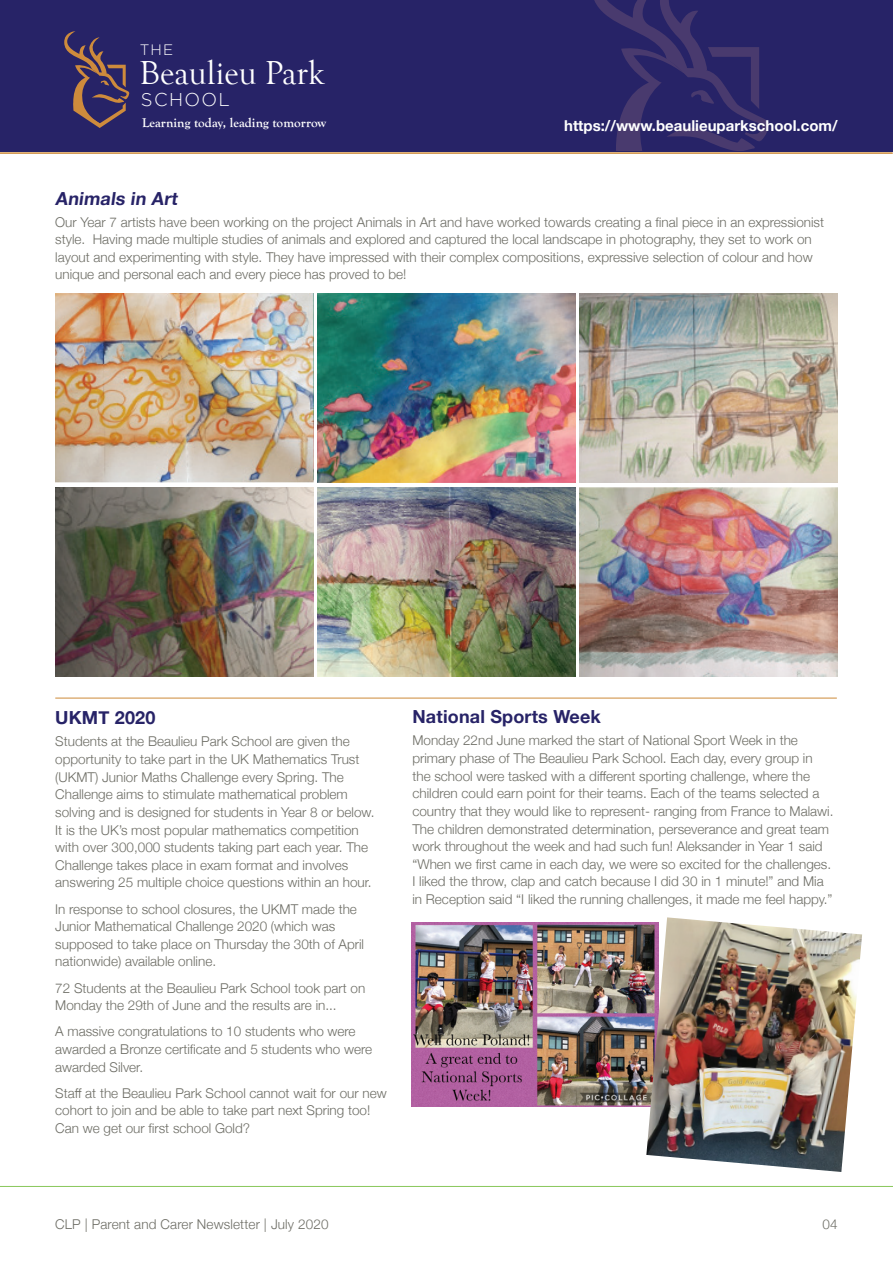
<style>
.page{position:relative;width:893px;height:1263px;background:#fff}
.page>*{position:absolute;margin:0;border:0;box-sizing:border-box;transform-origin:0 0}
.t1{font:34.2px "Goudy Old Style T";color:#fff}
.t2{font:300 18.45px "Gotham";letter-spacing:.075em;color:#fff}
.t3{font:700 18px "Helvetica Neue";letter-spacing:.01em;color:#272367}
.t4{font:700 15px "Helvetica Neue";color:#fff}
.t5{font:300 15px "Gotham";letter-spacing:.075em;color:#fff}
.t6{font:300 13.5px/17.7px "Helvetica Neue";color:#6d6d65}
.t7{font:700 13.2px "Goudy Old Style T";letter-spacing:.005em;color:#fff}
</style>
<div class="page">
<hr style="left:892px;top:0;width:1px;height:153px;background:#a91d41">
<div style="left:0;top:0;width:893px;height:152px;background:#272367"></div>
<hr style="left:0;top:1186px;width:893px;height:1px;background:#88c75a">
<hr style="left:0;top:152px;width:892px;height:2px;background:#cd8a39">
<svg style="left:594px;top:0;width:175px;height:150px"></svg>
<svg style="left:64px;top:31px;width:66px;height:97px"></svg>
<img style="left:55px;top:293px;width:258px;height:190px">
<img style="left:55px;top:487px;width:258px;height:190px">
<img style="left:317px;top:293px;width:258px;height:190px">
<img style="left:317px;top:487px;width:258px;height:190px">
<img style="left:580px;top:293px;width:258px;height:190px">
<img style="left:580px;top:487px;width:258px;height:190px">
<hr style="left:55px;top:698px;width:782px;height:1px;background:#cd8a39">
<img style="left:411px;top:923px;width:235px;height:184px">
<img style="left:646px;top:917px;width:216px;height:255px">
<p class="t5" style="left:140px;top:42px;width:35px">THE</p>
<h2 class="t2" style="left:141px;top:89px;width:91px">SCHOOL</h2>
<p class="t7" style="left:142px;top:115px;width:186px">Learning today, leading tomorrow</p>
<p class="t5" style="left:140px;top:62px;width:35px">THE</p>
<h2 class="t2" style="left:141px;top:110px;width:91px">SCHOOL</h2>
<h1 class="t1" style="left:139px;top:75px;width:187px">Beaulieu Park</h1>
<p class="t4" style="left:564px;top:114px;width:275px">https://www.beaulieuparkschool.com/</p>
<h3 class="t3" style="left:55px;top:184px;width:128px">Animals in Art</h3>
<p class="t6" style="left:55px;top:212px;width:770px">Our Year 7 artists have been working on the project Animals in Art and have worked towards creating a final piece in an expressionist style. Having made multiple studies of animals and explored and captured the local landscape in photography, they set to work on layout and experimenting with style. They have impressed with their complex compositions, expressive selection of colour and how unique and personal each and every piece has proved to be!</p>
<h3 class="t3" style="left:55px;top:704px;width:102px">UKMT 2020</h3>
<p class="t6" style="left:55px;top:732px;width:321px">Students at the Beaulieu Park School are given the opportunity to take part in the UK Mathematics Trust (UKMT) Junior Maths Challenge every Spring. The Challenge aims to stimulate mathematical problem solving and is designed for students in Year 8 or below.<br>It is the UK’s most popular mathematics competition with over 300,000 students taking part each year. The Challenge takes place in exam format and involves answering 25 multiple choice questions within an hour.</p>
<p class="t6" style="left:55px;top:899px;width:310px">In response to school closures, the UKMT made the Junior Mathematical Challenge 2020 (which was supposed to take place on Thursday the 30th of April nationwide) available online.</p>
<p class="t6" style="left:55px;top:978px;width:312px">72 Students at the Beaulieu Park School took part on<br>Monday the 29th of June and the results are in...</p>
<p class="t6" style="left:55px;top:1022px;width:318px">A massive congratulations to 10 students who were awarded a Bronze certificate and 5 students who were awarded Silver.</p>
<p class="t6" style="left:55px;top:1083px;width:333px">Staff at the Beaulieu Park School cannot wait for our new cohort to join and be able to take part next Spring too!<br>Can we get our first school Gold?</p>
<h3 class="t3" style="left:412px;top:703px;width:190px">National Sports Week</h3>
<p class="t6" style="left:412px;top:731px;width:422px">Monday 22nd June marked the start of National Sport Week in the primary phase of The Beaulieu Park School. Each day, every group in the school were tasked with a different sporting challenge, where the children could earn point for their teams. Each of the teams selected a country that they would like to represent- ranging from France to Malawi.<br>The children demonstrated determination, perseverance and great team work throughout the week and had such fun! Aleksander in Year 1 said “When we first came in each day, we were so excited for the challenges.<br>I liked the throw, clap and catch because I did 30 in 1 minute!” and Mia in Reception said “I liked the running challenges, it made me feel happy.”</p>
<p class="t6" style="left:55px;top:1214px;width:275px">CLP | Parent and Carer Newsletter | July 2020</p>
<p class="t6" style="left:822px;top:1214px;width:17px">04</p>
</div>
